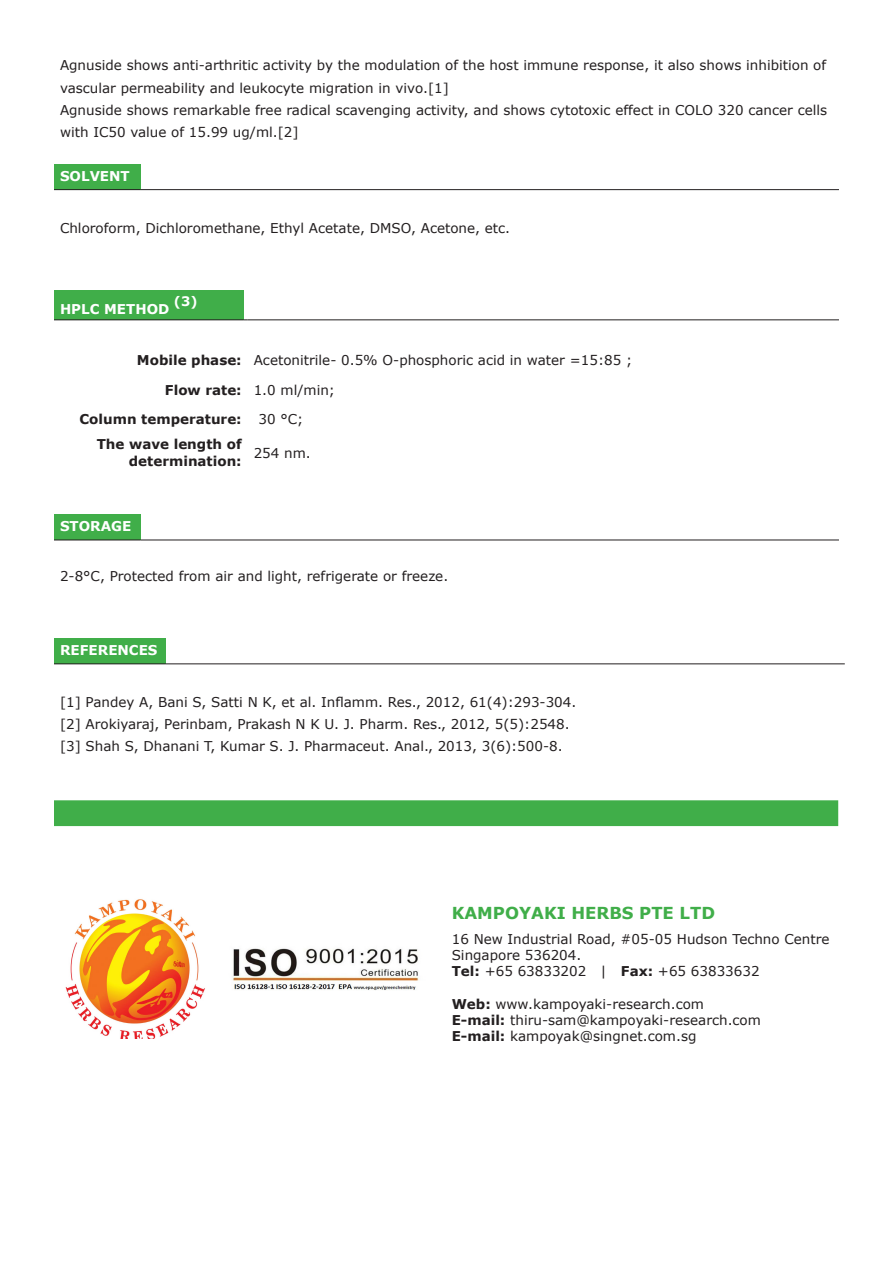
<style>
.page{position:relative;width:893px;height:1263px;background:#fff}
.page>*{position:absolute;margin:0;border:0;box-sizing:border-box;transform-origin:0 0}
.t1{font:700 16.5px "Verdana";color:#40ae49}
.t2{font:13.5px/22.2px "Verdana";color:#231f20}
.t3{font:700 13.5px/16.2px "Verdana";color:#231f20;text-align:right}
.t4{font:700 13.5px "Verdana";color:#fff}
.t5{font:700 13.05px "Verdana";color:#fff}
.s1{font-weight:700}
</style>
<div class="page">
<div style="left:54px;top:165px;width:86px;height:25px;background:#40ae49"></div>
<hr style="left:54px;top:189px;width:86px;height:1px;background:#231f20">
<hr style="left:140px;top:189px;width:699px;height:1px;background:#231f20">
<div style="left:54px;top:291px;width:189px;height:29px;background:#40ae49"></div>
<hr style="left:54px;top:320px;width:189px;height:1px;background:#231f20">
<hr style="left:248px;top:320px;width:591px;height:1px;background:#231f20">
<div style="left:54px;top:515px;width:86px;height:25px;background:#40ae49"></div>
<hr style="left:54px;top:540px;width:86px;height:1px;background:#231f20">
<hr style="left:140px;top:540px;width:699px;height:1px;background:#231f20">
<div style="left:54px;top:639px;width:112px;height:25px;background:#40ae49"></div>
<hr style="left:54px;top:664px;width:112px;height:1px;background:#231f20">
<hr style="left:166px;top:664px;width:679px;height:1px;background:#231f20">
<div style="left:54px;top:800px;width:784px;height:26px;background:#40ae49"></div>
<img style="left:65px;top:899px;width:140px;height:139px">
<img style="left:232px;top:948px;width:187px;height:42px">
<p class="t2" style="left:60px;top:55px;width:768px">Agnuside shows anti-arthritic activity by the modulation of the host immune response, it also shows inhibition of vascular permeability and leukocyte migration in vivo.[1]</p>
<p class="t2" style="left:60px;top:99px;width:769px">Agnuside shows remarkable free radical scavenging activity, and shows cytotoxic effect in COLO 320 cancer cells with IC50 value of 15.99 ug/ml.[2]</p>
<p class="t4" style="left:60px;top:167px;width:71px">SOLVENT</p>
<p class="t2" style="left:60px;top:217px;width:452px">Chloroform, Dichloromethane, Ethyl Acetate, DMSO, Acetone, etc.</p>
<p class="t4" style="left:60px;top:300px;width:111px">HPLC METHOD</p>
<p class="t5" style="left:174px;top:293px;width:25px">(3)</p>
<p class="t3" style="left:137px;top:352px;width:106px">Mobile phase:</p>
<p class="t2" style="left:254px;top:349px;width:380px">Acetonitrile- 0.5% O-phosphoric acid in water =15:85 ;</p>
<p class="t3" style="left:165px;top:382px;width:78px">Flow rate:</p>
<p class="t2" style="left:254px;top:379px;width:83px">1.0 ml/min;</p>
<p class="t3" style="left:80px;top:411px;width:164px">Column temperature:</p>
<p class="t2" style="left:258px;top:408px;width:46px">30 °C;</p>
<p class="t3" style="left:97px;top:437px;width:146px">The wave length of determination:</p>
<p class="t2" style="left:254px;top:442px;width:59px">254 nm.</p>
<p class="t4" style="left:60px;top:517px;width:73px">STORAGE</p>
<p class="t2" style="left:60px;top:566px;width:390px">2-8°C, Protected from air and light, refrigerate or freeze.</p>
<p class="t4" style="left:60px;top:641px;width:99px">REFERENCES</p>
<p class="t2" style="left:60px;top:691px;width:518px">[1] Pandey A, Bani S, Satti N K, et al. Inflamm. Res., 2012, 61(4):293-304.</p>
<p class="t2" style="left:60px;top:713px;width:511px">[2] Arokiyaraj, Perinbam, Prakash N K U. J. Pharm. Res., 2012, 5(5):2548.</p>
<p class="t2" style="left:60px;top:735px;width:504px">[3] Shah S, Dhanani T, Kumar S. J. Pharmaceut. Anal., 2013, 3(6):500-8.</p>
<p class="t1" style="left:452px;top:902px;width:265px">KAMPOYAKI HERBS PTE LTD</p>
<p class="t2" style="left:452px;top:928px;width:379px">16 New Industrial Road, #05-05 Hudson Techno Centre</p>
<p class="t2" style="left:452px;top:944px;width:131px">Singapore 536204.</p>
<p class="t2" style="left:452px;top:960px;width:309px"><span class="s1">Tel:</span> +65 63833202 | <span class="s1">Fax:</span> +65 63833632</p>
<p class="t2" style="left:452px;top:993px;width:254px"><span class="s1">Web:</span> www.kampoyaki-research.com</p>
<p class="t2" style="left:452px;top:1009px;width:311px"><span class="s1">E-mail:</span> thiru-sam@kampoyaki-research.com</p>
<p class="t2" style="left:452px;top:1025px;width:246px"><span class="s1">E-mail:</span> kampoyak@singnet.com.sg</p>
</div>
